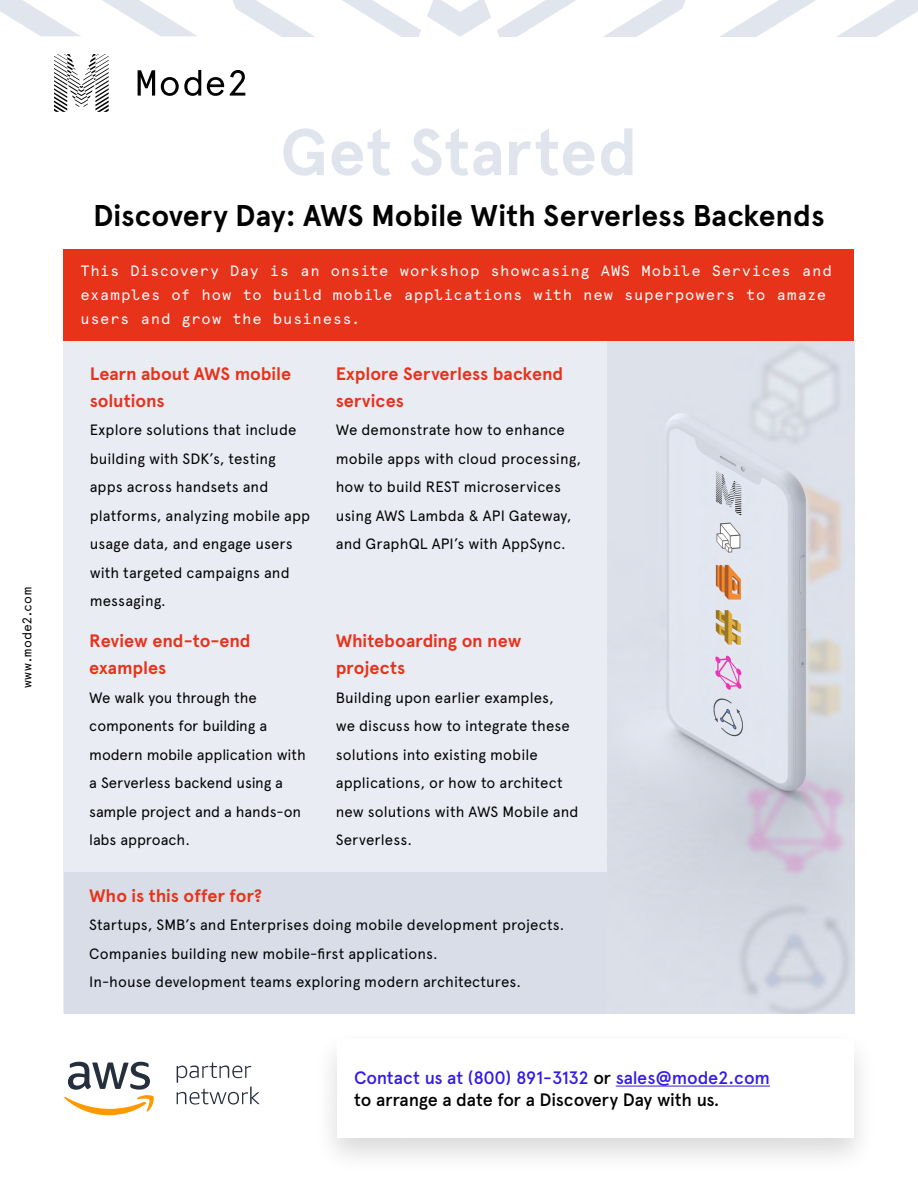
<style>
.page{position:relative;width:918px;height:1188px;background:#fff}
.page>*{position:absolute;margin:0;border:0;box-sizing:border-box;transform-origin:0 0}
.t1{font:700 66px "Apercu Pro";letter-spacing:.005em;color:#dfe4ed}
.t2{font:700 30px "Apercu Pro";letter-spacing:-.005em;color:#020203}
.t3{font:700 18px/27px "Apercu Pro";letter-spacing:-.005em;color:#e6331a}
.t4{font:500 18px/21.8px "Apercu Pro";letter-spacing:-.015em;color:#331ae6}
.t5{font:15px/28.5px "Apercu Pro";letter-spacing:.005em;color:#020203}
.t6{font:15px/24px "Apercu Pro Mono";letter-spacing:.045em;color:#fff}
.t7{font:12.75px "Apercu Pro Mono";letter-spacing:.03em;color:#020203}
.s1{color:#000}
</style>
<div class="page">
<svg style="left:64px;top:1062px;width:90px;height:53px"></svg>
<svg style="left:177px;top:1062px;width:82px;height:43px"></svg>
<svg style="left:54px;top:54px;width:55px;height:58px"></svg>
<svg style="left:138px;top:70px;width:17px;height:26px"></svg>
<svg style="left:161px;top:70px;width:40px;height:26px"></svg>
<svg style="left:207px;top:77px;width:17px;height:19px"></svg>
<svg style="left:230px;top:70px;width:15px;height:26px"></svg>
<div style="left:313px;top:1028px;width:564px;height:147px;background:#000;opacity:.15"></div>
<div style="left:337px;top:1039px;width:516px;height:99px;background:#fff"></div>
<hr style="left:616px;top:1086px;width:154px;height:1px;background:#331ae6">
<svg style="left:427px;top:0;width:64px;height:36px"></svg>
<svg style="left:0;top:0;width:197px;height:36px"></svg>
<svg style="left:232px;top:0;width:189px;height:36px"></svg>
<svg style="left:721px;top:0;width:197px;height:36px"></svg>
<svg style="left:497px;top:0;width:189px;height:36px"></svg>
<div style="left:64px;top:249px;width:790px;height:92px;background:#e6331a"></div>
<div style="left:64px;top:341px;width:790px;height:672px;background:#e9ecf3"></div>
<div style="left:64px;top:872px;width:544px;height:141px;background:#d8dde8"></div>
<img style="left:608px;top:341px;width:246px;height:672px">
<p class="t7" style="left:17px;top:688px;width:103px;rotate:-90deg">www.mode2.com</p>
<h1 class="t1" style="left:280px;top:102px;width:359px">Get Started</h1>
<h2 class="t2" style="left:93px;top:193px;width:733px">Discovery Day: AWS Mobile With Serverless Backends</h2>
<p class="t6" style="left:81px;top:258px;width:753px">This Discovery Day is an onsite workshop showcasing AWS Mobile Services and examples of how to build mobile applications with new superpowers to amaze users and grow the business.</p>
<p class="t3" style="left:90px;top:359px;width:203px">Learn about AWS mobile solutions</p>
<p class="t5" style="left:90px;top:415px;width:222px">Explore solutions that include building with SDK’s, testing apps across handsets and platforms, analyzing mobile app usage data, and engage users with targeted campaigns and messaging.</p>
<p class="t3" style="left:89px;top:627px;width:163px">Review end-to-end examples</p>
<p class="t5" style="left:89px;top:682px;width:218px">We walk you through the components for building a modern mobile application with a Serverless backend using a sample project and a hands-on labs approach.</p>
<p class="t3" style="left:336px;top:359px;width:229px">Explore Serverless backend services</p>
<p class="t5" style="left:336px;top:415px;width:247px">We demonstrate how to enhance mobile apps with cloud processing, how to build REST microservices using AWS Lambda &amp; API Gateway, and GraphQL API’s with AppSync.</p>
<p class="t3" style="left:336px;top:627px;width:187px">Whiteboarding on new projects</p>
<p class="t5" style="left:336px;top:682px;width:244px">Building upon earlier examples,<br>we discuss how to integrate these solutions into existing mobile applications, or how to architect new solutions with AWS Mobile and<br>Serverless.</p>
<p class="t3" style="left:89px;top:881px;width:174px">Who is this offer for?</p>
<p class="t5" style="left:89px;top:910px;width:477px">Startups, SMB’s and Enterprises doing mobile development projects.<br>Companies building new mobile-first applications.<br>In-house development teams exploring modern architectures.</p>
<p class="t4" style="left:354px;top:1066px;width:417px">Contact us at (800) 891-3132 <span class="s1">or</span> sales@mode2.com <span class="s1">to arrange a date for a Discovery Day with us.</span></p>
</div>
